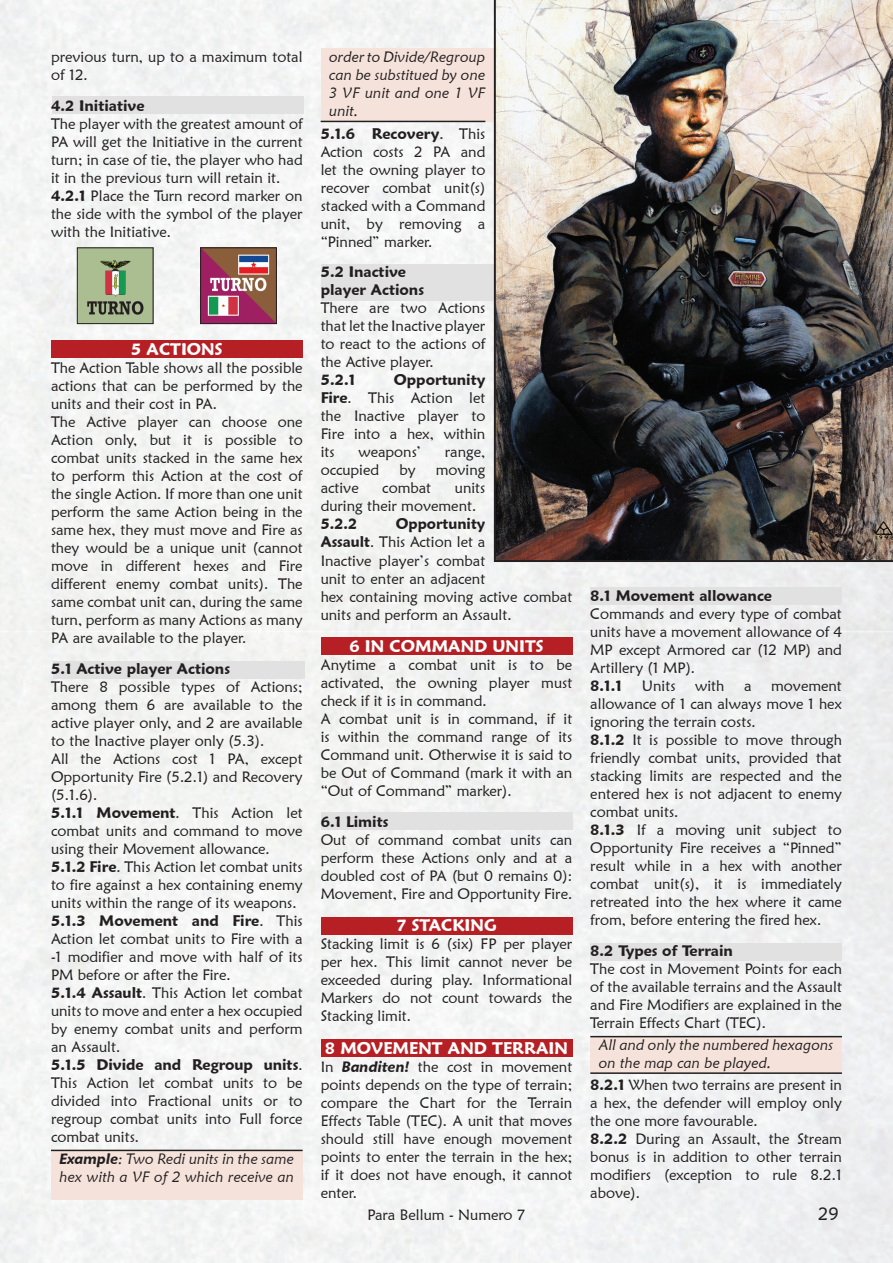
<style>
.page{position:relative;width:893px;height:1263px;background:#f2f4f3}
.page>*{position:absolute;margin:0;border:0;box-sizing:border-box;transform-origin:0 0}
.t1{font:18px "Maiandra GD";color:#231f20}
.t2{font:600 16.5px "Maiandra GD";color:#fff}
.t3{font:15px/18px "Maiandra GD";color:#231f20}
.t4{font:italic 15px/18px "Maiandra GD";color:#231f20}
.t5{font:600 15px/18px "Maiandra GD";color:#231f20}
.s1{font-weight:600}
.s2{font-weight:600;font-style:italic}
</style>
<div class="page">
<div style="left:590px;top:587px;width:252px;height:17px;background:#e1e1e1"></div>
<div style="left:590px;top:1036px;width:252px;height:38px;background:#f5e3db"></div>
<div style="left:321px;top:917px;width:251px;height:18px;background:#b62025"></div>
<div style="left:51px;top:1150px;width:252px;height:49px;background:#f5e3db"></div>
<div style="left:590px;top:943px;width:252px;height:17px;background:#e1e1e1"></div>
<div style="left:321px;top:1040px;width:251px;height:17px;background:#b62025"></div>
<div style="left:321px;top:813px;width:251px;height:17px;background:#e1e1e1"></div>
<div style="left:321px;top:48px;width:251px;height:73px;background:#f5e3db"></div>
<div style="left:321px;top:265px;width:251px;height:36px;background:#e1e1e1"></div>
<div style="left:53px;top:661px;width:251px;height:17px;background:#e1e1e1"></div>
<div style="left:321px;top:637px;width:251px;height:17px;background:#b62025"></div>
<div style="left:52px;top:97px;width:251px;height:17px;background:#e1e1e1"></div>
<div style="left:51px;top:340px;width:252px;height:18px;background:#b62025"></div>
<hr style="left:51px;top:1150px;width:252px;height:1px;background:#231f20">
<img style="left:79px;top:249px;width:72px;height:73px">
<div style="left:77px;top:247px;width:76px;height:77px;border:1px solid #231f20"></div>
<img style="left:202px;top:249px;width:73px;height:73px">
<div style="left:200px;top:247px;width:77px;height:77px;border:1px solid #231f20"></div>
<hr style="left:321px;top:121px;width:164px;height:1px;background:#231f20">
<hr style="left:590px;top:1036px;width:252px;height:1px;background:#231f20">
<hr style="left:590px;top:1072px;width:252px;height:2px;background:#231f20">
<img style="left:494px;top:0;width:399px;height:562px">
<p class="t3" style="left:51px;top:48px;width:253px">previous turn, up to a maximum total of 12.</p>
<p class="t5" style="left:51px;top:97px;width:95px">4.2 Initiative</p>
<p class="t3" style="left:51px;top:115px;width:253px">The player with the greatest amount of PA will get the Initiative in the current turn; in case of tie, the player who had it in the previous turn will retain it.<br><span class="s1">4.2.1</span> Place the Turn record marker on the side with the symbol of the player with the Initiative.</p>
<p class="t2" style="left:131px;top:339px;width:93px">5 ACTIONS</p>
<p class="t3" style="left:51px;top:358px;width:253px">The Action Table shows all the possible actions that can be performed by the units and their cost in PA.<br>The Active player can choose one Action only, but it is possible to combat units stacked in the same hex to perform this Action at the cost of the single Action. If more than one unit perform the same Action being in the same hex, they must move and Fire as they would be a unique unit (cannot move in different hexes and Fire different enemy combat units). The same combat unit can, during the same turn, perform as many Actions as many PA are available to the player.</p>
<p class="t5" style="left:51px;top:659px;width:181px">5.1 Active player Actions</p>
<p class="t3" style="left:51px;top:677px;width:253px">There 8 possible types of Actions; among them 6 are available to the active player only, and 2 are available to the Inactive player only (5.3).<br>All the Actions cost 1 PA, except<br>Opportunity Fire (5.2.1) and Recovery (5.1.6).<br><span class="s1">5.1.1 Movement</span>. This Action let combat units and command to move using their Movement allowance.<br><span class="s1">5.1.2 Fire</span>. This Action let combat units to fire against a hex containing enemy units within the range of its weapons.<br><span class="s1">5.1.3 Movement and Fire</span>. This<br>Action let combat units to Fire with a -1 modifier and move with half of its<br>PM before or after the Fire.<br><span class="s1">5.1.4 Assault</span>. This Action let combat units to move and enter a hex occupied by enemy combat units and perform an Assault.<br><span class="s1">5.1.5 Divide and Regroup units</span>.<br>This Action let combat units to be divided into Fractional units or to regroup combat units into Full force combat units.</p>
<p class="t4" style="left:60px;top:1149px;width:236px"><span class="s1">Example</span>: Two Redi units in the same hex with a VF of 2 which receive an</p>
<p class="t4" style="left:329px;top:48px;width:158px;text-align:justify">order to Divide/Regroup can be substitued by one 3 VF unit and one 1 VF unit.</p>
<p class="t3" style="left:321px;top:124px;width:166px;text-align:justify"><span class="s1">5.1.6 Recovery</span>. This Action costs 2 PA and let the owning player to recover combat unit(s) stacked with a Command unit, by removing a “Pinned” marker.</p>
<p class="t5" style="left:321px;top:263px;width:105px">5.2 Inactive player Actions</p>
<p class="t3" style="left:321px;top:299px;width:166px;text-align:justify">There are two Actions that let the Inactive player to react to the actions of the Active player.</p>
<p class="t5" style="left:321px;top:371px;width:36px">5.2.1</p>
<p class="t3" style="left:321px;top:371px;width:166px;text-align:justify;text-indent:73px"><span class="s1">Opportunity Fire</span>. This Action let the Inactive player to Fire into a hex, within its</p>
<p class="t3" style="left:358px;top:443px;width:64px">weapons’</p>
<p class="t3" style="left:445px;top:443px;width:42px">range,</p>
<p class="t3" style="left:321px;top:461px;width:60px">occupied</p>
<p class="t3" style="left:399px;top:461px;width:18px">by</p>
<p class="t3" style="left:436px;top:461px;width:51px">moving</p>
<p class="t3" style="left:321px;top:479px;width:40px">active</p>
<p class="t3" style="left:382px;top:479px;width:50px">combat</p>
<p class="t3" style="left:321px;top:479px;width:166px;text-indent:134px">units during their movement.</p>
<p class="t5" style="left:321px;top:515px;width:38px">5.2.2</p>
<p class="t3" style="left:321px;top:515px;width:253px;text-indent:75px"><span class="s1">Opportunity<br>Assault</span>. This Action let a<br>Inactive player’s combat<br>unit to enter an adjacent<br>hex containing moving active combat units and perform an Assault.</p>
<p class="t2" style="left:349px;top:636px;width:196px">6 IN COMMAND UNITS</p>
<p class="t3" style="left:321px;top:656px;width:253px">Anytime a combat unit is to be activated, the owning player must check if it is in command.<br>A combat unit is in command, if it is within the command range of its<br>Command unit. Otherwise it is said to be Out of Command (mark it with an “Out of Command” marker).</p>
<p class="t5" style="left:321px;top:812px;width:69px">6.1 Limits</p>
<p class="t3" style="left:321px;top:830px;width:253px;text-align:justify">Out of command combat units can perform these Actions only and at a doubled cost of PA (but 0 remains 0):<br>Movement, Fire and Opportunity Fire.</p>
<p class="t2" style="left:396px;top:915px;width:102px">7 STACKING</p>
<p class="t3" style="left:321px;top:935px;width:253px;text-align:justify">Stacking limit is 6 (six) FP per player per hex. This limit cannot never be exceeded during play. Informational Markers do not count towards the Stacking limit.</p>
<p class="t2" style="left:325px;top:1038px;width:245px">8 MOVEMENT AND TERRAIN</p>
<p class="t3" style="left:321px;top:1057px;width:253px;text-align:justify">In <span class="s2">Banditen!</span> the cost in movement points depends on the type of terrain; compare the Chart for the Terrain Effects Table (TEC). A unit that moves should still have enough movement points to enter the terrain in the hex; if it does not have enough, it cannot enter.</p>
<p class="t5" style="left:590px;top:587px;width:183px">8.1 Movement allowance</p>
<p class="t3" style="left:590px;top:605px;width:253px;text-align:justify">Commands and every type of combat units have a movement allowance of 4<br>MP except Armored car (12 MP) and Artillery (1 MP).</p>
<p class="t5" style="left:590px;top:677px;width:33px">8.1.1</p>
<p class="t3" style="left:642px;top:677px;width:35px">Units</p>
<p class="t3" style="left:695px;top:677px;width:31px">with</p>
<p class="t3" style="left:744px;top:677px;width:9px">a</p>
<p class="t3" style="left:590px;top:677px;width:253px;text-indent:181px">movement allowance of 1 can always move 1 hex ignoring the terrain costs.<br><span class="s1">8.1.2</span> It is possible to move through friendly combat units, provided that stacking limits are respected and the entered hex is not adjacent to enemy combat units.<br><span class="s1">8.1.3</span> If a moving unit subject to<br>Opportunity Fire receives a “Pinned” result while in a hex with another combat unit(s), it is immediately retreated into the hex where it came from, before entering the fired hex.</p>
<p class="t5" style="left:590px;top:941px;width:144px">8.2 Types of Terrain</p>
<p class="t3" style="left:590px;top:959px;width:253px;text-align:justify">The cost in Movement Points for each of the available terrains and the Assault and Fire Modifiers are explained in the Terrain Effects Chart (TEC).</p>
<p class="t4" style="left:599px;top:1036px;width:236px">All and only the numbered hexagons on the map can be played.</p>
<p class="t3" style="left:590px;top:1076px;width:253px"><span class="s1">8.2.1</span> When two terrains are present in a hex, the defender will employ only the one more favourable.<br><span class="s1">8.2.2</span> During an Assault, the Stream bonus is in addition to other terrain modifiers (exception to rule 8.2.1 above).</p>
<p class="t3" style="left:367px;top:1206px;width:160px">Para Bellum - Numero 7</p>
<p class="t1" style="left:818px;top:1203px;width:22px">29</p>
</div>
